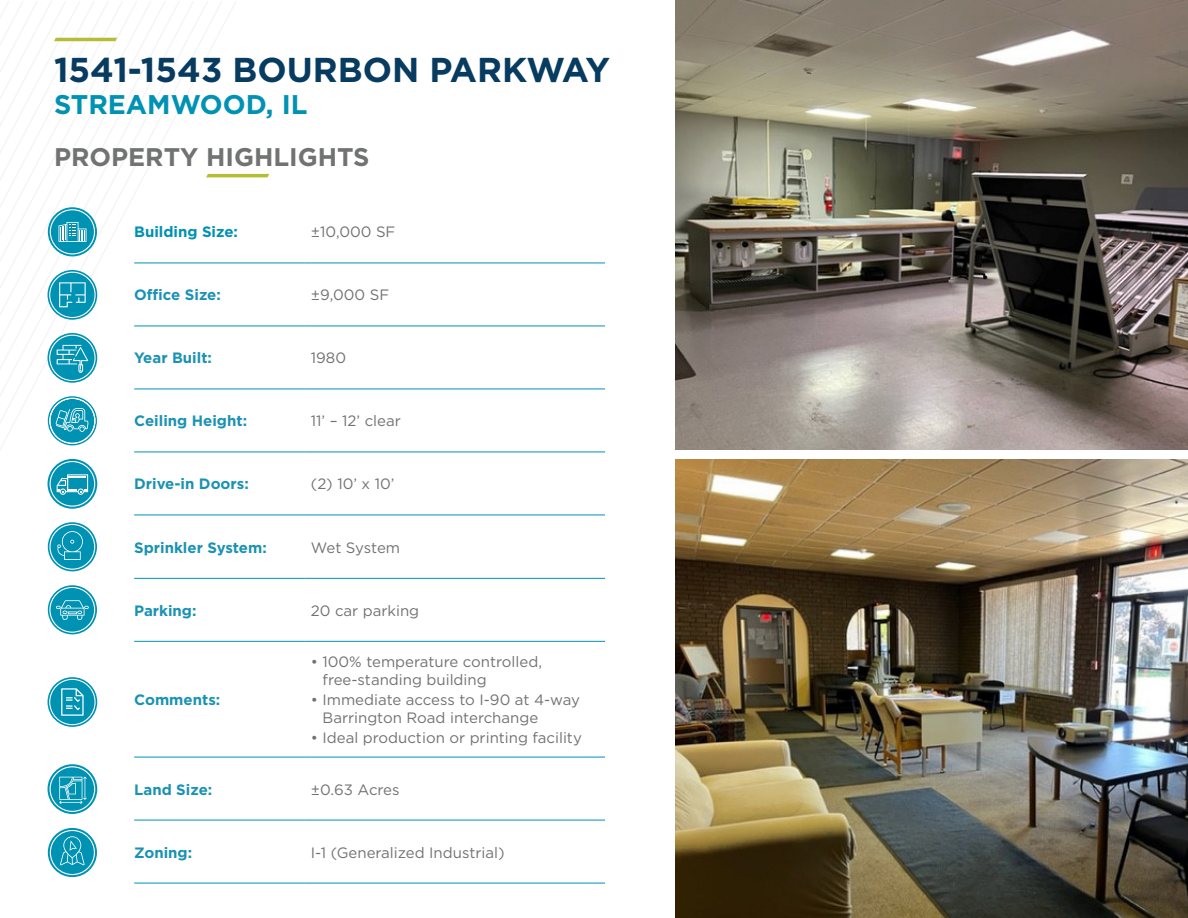
<style>
.page{position:relative;width:1188px;height:918px;background:#fff}
.page>*{position:absolute;margin:0;border:0;box-sizing:border-box;transform-origin:0 0}
.t1{font:700 34.5px "Gotham";color:#083b60}
.t2{font:700 27px "Gotham";color:#0092b3}
.t3{font:700 25.5px "Gotham";color:#717272}
.Spec_Value{font:15px/18px "Gotham";color:#717272}
.Spec_Title{font:700 15px "Gotham";color:#1b92b3}
.Spec_Title-2{font:700 15px "Gotham";color:#0091b3}
</style>
<div class="page">
<svg style="left:0;top:1px;width:237px;height:882px"></svg>
<img style="left:675px;top:0;width:513px;height:449px">
<img style="left:675px;top:459px;width:513px;height:459px">
<hr style="left:134px;top:263px;width:171px;height:1px;background:#0092b3">
<hr style="left:305px;top:263px;width:300px;height:1px;background:#0092b3">
<hr style="left:134px;top:326px;width:171px;height:1px;background:#0092b3">
<hr style="left:305px;top:326px;width:300px;height:1px;background:#0092b3">
<hr style="left:134px;top:389px;width:171px;height:1px;background:#0092b3">
<hr style="left:305px;top:389px;width:300px;height:1px;background:#0092b3">
<hr style="left:134px;top:452px;width:171px;height:1px;background:#0092b3">
<hr style="left:305px;top:452px;width:300px;height:1px;background:#0092b3">
<hr style="left:134px;top:515px;width:171px;height:1px;background:#0092b3">
<hr style="left:305px;top:515px;width:300px;height:1px;background:#0092b3">
<hr style="left:134px;top:578px;width:171px;height:1px;background:#0092b3">
<hr style="left:305px;top:578px;width:300px;height:1px;background:#0092b3">
<hr style="left:134px;top:641px;width:171px;height:1px;background:#0092b3">
<hr style="left:305px;top:641px;width:300px;height:1px;background:#0092b3">
<hr style="left:134px;top:757px;width:171px;height:1px;background:#0092b3">
<hr style="left:305px;top:757px;width:300px;height:1px;background:#0092b3">
<hr style="left:134px;top:820px;width:171px;height:1px;background:#0092b3">
<hr style="left:305px;top:820px;width:300px;height:1px;background:#0092b3">
<hr style="left:134px;top:883px;width:171px;height:1px;background:#0092b3">
<hr style="left:305px;top:883px;width:300px;height:1px;background:#0092b3">
<svg style="left:54px;top:38px;width:63px;height:3px"></svg>
<svg style="left:206px;top:174px;width:63px;height:3px"></svg>
<svg style="left:48px;top:207px;width:49px;height:49px"></svg>
<svg style="left:50px;top:209px;width:45px;height:46px"></svg>
<svg style="left:48px;top:270px;width:49px;height:50px"></svg>
<svg style="left:49px;top:272px;width:47px;height:46px;background:#46afc7"></svg>
<svg style="left:48px;top:333px;width:49px;height:50px"></svg>
<svg style="left:49px;top:335px;width:47px;height:46px"></svg>
<svg style="left:48px;top:396px;width:49px;height:49px"></svg>
<svg style="left:48px;top:459px;width:49px;height:50px"></svg>
<svg style="left:50px;top:461px;width:45px;height:46px"></svg>
<svg style="left:48px;top:585px;width:49px;height:49px"></svg>
<svg style="left:49px;top:587px;width:46px;height:46px;background:#47b0c8"></svg>
<svg style="left:48px;top:522px;width:49px;height:49px"></svg>
<svg style="left:49px;top:524px;width:46px;height:46px;background:#43aec7"></svg>
<svg style="left:48px;top:677px;width:49px;height:50px"></svg>
<svg style="left:49px;top:679px;width:47px;height:46px;background:#4ab1c9"></svg>
<svg style="left:48px;top:828px;width:49px;height:49px"></svg>
<svg style="left:50px;top:830px;width:45px;height:45px;background:#41adc6"></svg>
<svg style="left:48px;top:764px;width:49px;height:50px"></svg>
<svg style="left:50px;top:766px;width:45px;height:46px;background:#48b0c8"></svg>
<p class="t1" style="left:54px;top:47px;width:558px">1541-1543 BOURBON PARKWAY</p>
<p class="t2" style="left:54px;top:87px;width:255px">STREAMWOOD, IL</p>
<p class="t3" style="left:54px;top:140px;width:317px">PROPERTY HIGHLIGHTS</p>
<p class="Spec_Title-2" style="left:134px;top:222px;width:105px">Building Size:</p>
<p class="Spec_Value" style="left:311px;top:223px;width:86px">±10,000 SF</p>
<p class="Spec_Title" style="left:134px;top:285px;width:88px">Office Size:</p>
<p class="Spec_Value" style="left:311px;top:286px;width:80px">±9,000 SF</p>
<p class="Spec_Title" style="left:134px;top:348px;width:79px">Year Built:</p>
<p class="Spec_Value" style="left:311px;top:349px;width:37px">1980</p>
<p class="Spec_Title" style="left:134px;top:411px;width:114px">Ceiling Height:</p>
<p class="Spec_Value" style="left:311px;top:412px;width:92px">11’ – 12’ clear</p>
<p class="Spec_Title" style="left:134px;top:474px;width:116px">Drive-in Doors:</p>
<p class="Spec_Value" style="left:311px;top:475px;width:85px">(2) 10’ x 10’</p>
<p class="Spec_Title" style="left:134px;top:537px;width:134px">Sprinkler System:</p>
<p class="Spec_Value" style="left:311px;top:538px;width:91px">Wet System</p>
<p class="Spec_Title" style="left:134px;top:601px;width:64px">Parking:</p>
<p class="Spec_Value" style="left:311px;top:601px;width:110px">20 car parking</p>
<p class="Spec_Title" style="left:134px;top:690px;width:88px">Comments:</p>
<p class="Spec_Value" style="left:323px;top:653px;width:221px;text-indent:-12px">• 100% temperature controlled, free-standing building</p>
<p class="Spec_Value" style="left:323px;top:690px;width:259px;text-indent:-12px">• Immediate access to I-90 at 4-way<br>Barrington Road interchange</p>
<p class="Spec_Value" style="left:311px;top:728px;width:273px">• Ideal production or printing facility</p>
<p class="Spec_Title" style="left:134px;top:779px;width:80px">Land Size:</p>
<p class="Spec_Value" style="left:311px;top:780px;width:90px">±0.63 Acres</p>
<p class="Spec_Title" style="left:134px;top:842px;width:59px">Zoning:</p>
<p class="Spec_Value" style="left:311px;top:843px;width:195px">I-1 (Generalized Industrial)</p>
</div>
